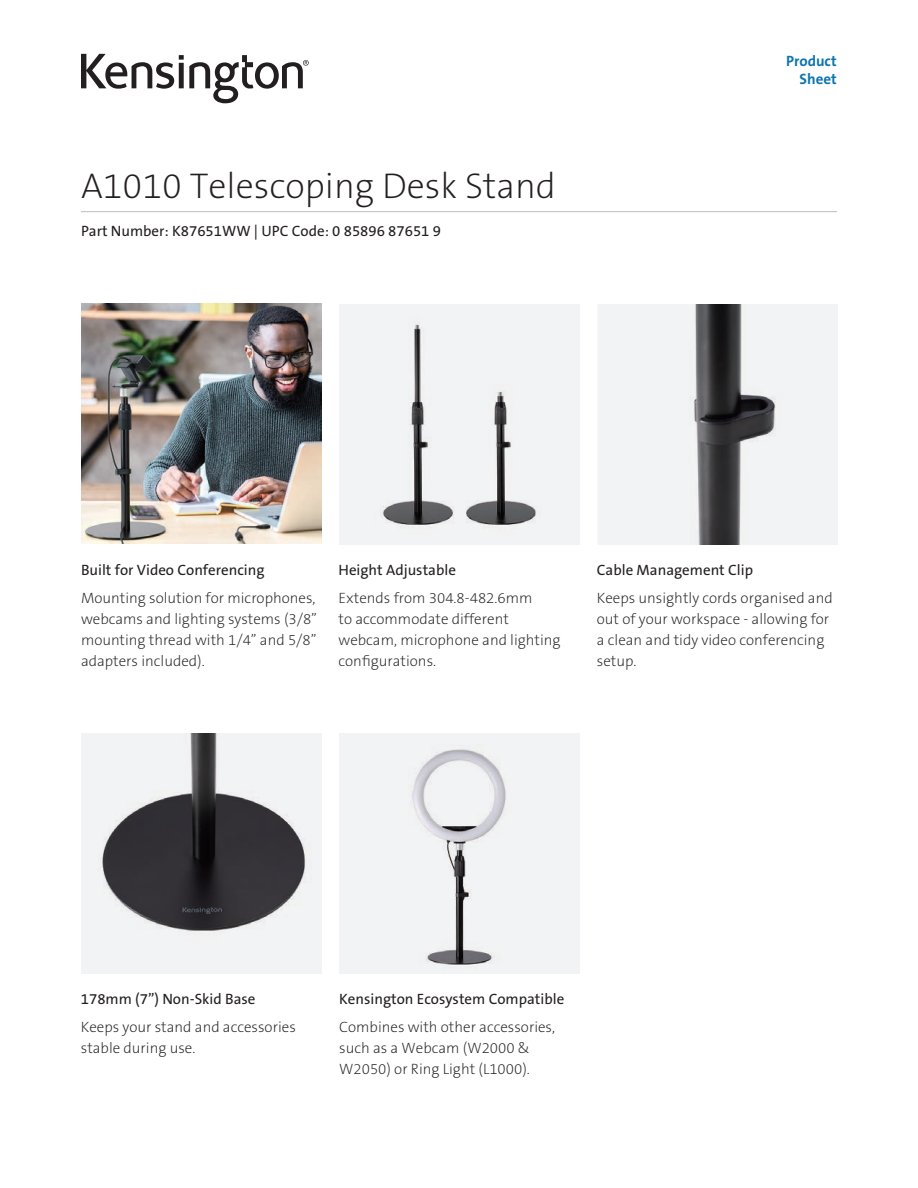
<style>
.page{position:relative;width:918px;height:1188px;background:#fff}
.page>*{position:absolute;margin:0;border:0;box-sizing:border-box;transform-origin:0 0}
.Product_Name{font:36px "The Sans KENSINGTON2 XL";color:#231f20}
.t1{font:15px/21px "The Sans KENSINGTON2 XL";color:#231f20}
.Part_No__UPC{font:15px "The Sans KENSINGTON5 Rg";color:#231f20}
.Filetype_Header_Blue{font:15px "The Sans KENSINGTON7 Bd";color:#0e76ae}
</style>
<div class="page">
<hr style="left:81px;top:211px;width:756px;height:1px;background:#bcbdc0">
<svg style="left:81px;top:54px;width:228px;height:49px"></svg>
<img style="left:81px;top:304px;width:240px;height:240px">
<img style="left:339px;top:304px;width:241px;height:240px">
<img style="left:598px;top:304px;width:239px;height:240px">
<img style="left:81px;top:733px;width:240px;height:241px">
<img style="left:340px;top:733px;width:240px;height:241px">
<h1 class="Product_Name" style="left:81px;top:166px;width:476px">A1010 Telescoping Desk Stand</h1>
<h2 class="Part_No__UPC" style="left:81px;top:223px;width:362px">Part Number: K87651WW | UPC Code: 0 85896 87651 9</h2>
<p class="Filetype_Header_Blue" style="left:786px;top:53px;width:52px">Product</p>
<p class="Filetype_Header_Blue" style="left:800px;top:71px;width:39px">Sheet</p>
<p class="Part_No__UPC" style="left:81px;top:562px;width:185px">Built for Video Conferencing</p>
<p class="t1" style="left:81px;top:587px;width:238px;text-align:justify">Mounting solution for microphones, webcams and lighting systems (3/8” mounting thread with 1/4” and 5/8” adapters included).</p>
<p class="Part_No__UPC" style="left:339px;top:562px;width:119px">Height Adjustable</p>
<p class="t1" style="left:339px;top:587px;width:224px">Extends from 304.8-482.6mm<br>to accommodate different webcam, microphone and lighting configurations.</p>
<p class="Part_No__UPC" style="left:597px;top:562px;width:158px">Cable Management Clip</p>
<p class="t1" style="left:597px;top:587px;width:237px">Keeps unsightly cords organised and out of your workspace - allowing for a clean and tidy video conferencing setup.</p>
<p class="Part_No__UPC" style="left:81px;top:991px;width:176px">178mm (7”) Non-Skid Base</p>
<p class="t1" style="left:81px;top:1017px;width:216px">Keeps your stand and accessories stable during use.</p>
<p class="Part_No__UPC" style="left:339px;top:991px;width:227px">Kensington Ecosystem Compatible</p>
<p class="t1" style="left:339px;top:1017px;width:217px">Combines with other accessories, such as a Webcam (W2000 &amp;<br>W2050) or Ring Light (L1000).</p>
</div>
